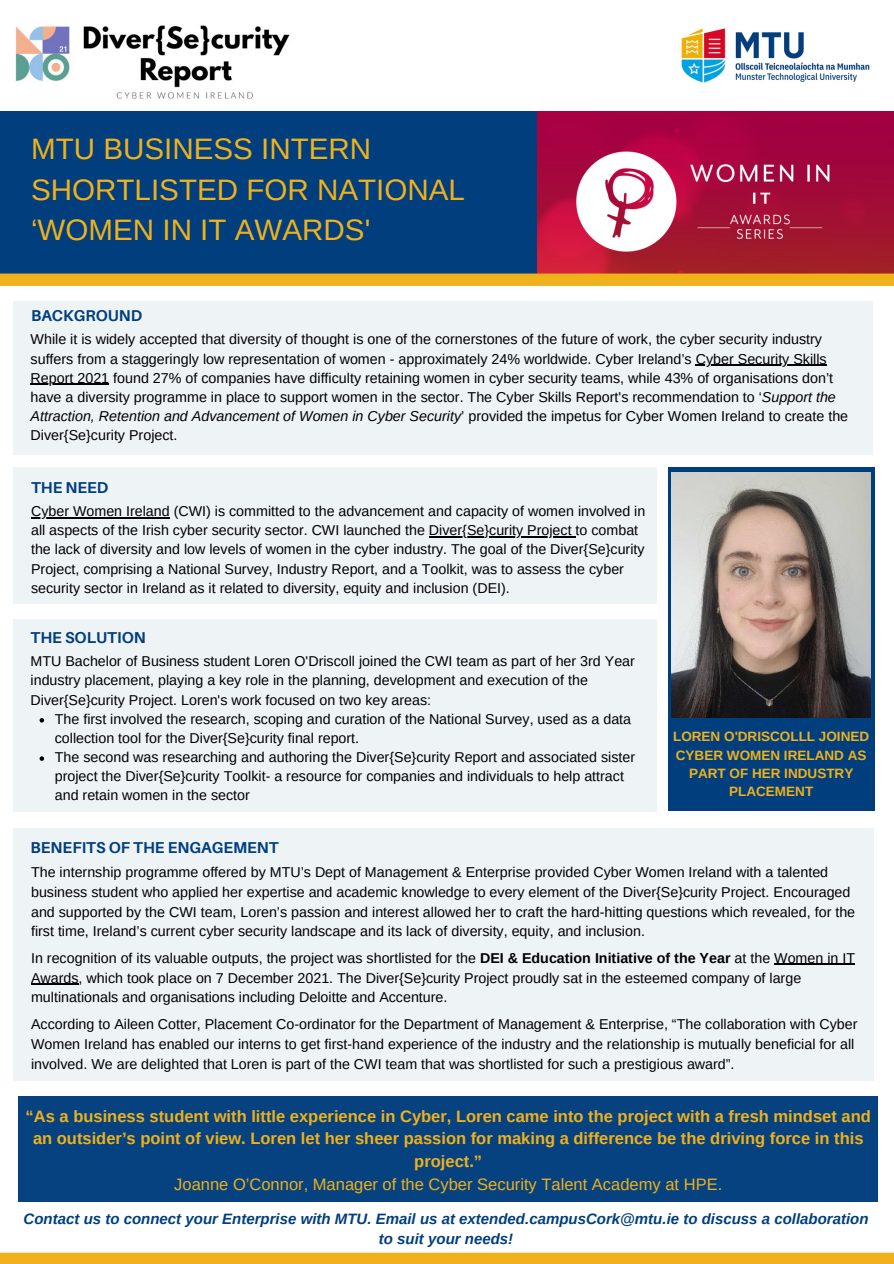
<style>
.page{position:relative;width:894px;height:1264px;background:#fff}
.page>*{position:absolute;margin:0;border:0;box-sizing:border-box;transform-origin:0 0}
.t1{font:29.55px/40.5px "Arimo";color:#efb11c}
.t2{font:700 16.5px/22.5px "Arimo";color:#efb11c;text-align:center}
.t3{font:16.5px "Arimo";color:#efb11c}
.t4{font:700 15.75px "Aileron";color:#003e7d}
.t5{font:italic 700 15px/20.2px "Arimo";color:#003e7d;text-align:center}
.t6{font:14.25px/19.2px "Arimo";color:#000}
.t7{font:700 13.5px/18px "Arimo";color:#efb11c;text-align:center}
.s1{font-style:italic}
.s2{font-weight:700}
</style>
<div class="page">
<img style="left:681px;top:28px;width:189px;height:56px">
<div style="left:0;top:1252px;width:893px;height:11px;background:#efb11c"></div>
<img style="left:15px;top:25px;width:275px;height:74px">
<div style="left:0;top:111px;width:893px;height:162px;background:#003e7d"></div>
<img style="left:537px;top:111px;width:356px;height:162px">
<div style="left:0;top:273px;width:893px;height:13px;background:#efb11c"></div>
<div style="left:18px;top:1096px;width:859px;height:106px;background:#003e7d"></div>
<div style="left:13px;top:301px;width:859px;height:153px;background:#eef3f6"></div>
<div style="left:13px;top:467px;width:643px;height:136px;background:#eef3f6"></div>
<svg style="left:668px;top:467px;width:206px;height:251px;background:#255687"></svg>
<div style="left:13px;top:828px;width:860px;height:253px;background:#eef3f6"></div>
<div style="left:13px;top:619px;width:643px;height:192px;background:#eef3f6"></div>
<img style="left:671px;top:473px;width:198px;height:245px">
<div style="left:668px;top:718px;width:206px;height:93px;background:#003e7d"></div>
<hr style="left:695px;top:364px;width:131px;height:2px;background:#000">
<hr style="left:31px;top:384px;width:78px;height:1px;background:#000">
<svg style="left:40px;top:718px;width:4px;height:4px"></svg>
<svg style="left:40px;top:756px;width:4px;height:4px"></svg>
<hr style="left:31px;top:517px;width:139px;height:1px;background:#000">
<hr style="left:429px;top:536px;width:146px;height:1px;background:#000">
<hr style="left:774px;top:963px;width:80px;height:2px;background:#000">
<hr style="left:31px;top:983px;width:48px;height:1px;background:#000">
<p class="t1" style="left:31px;top:129px;width:435px">MTU BUSINESS INTERN<br>SHORTLISTED FOR NATIONAL ‘WOMEN IN IT AWARDS'</p>
<p class="t4" style="left:31px;top:305px;width:113px">BACKGROUND</p>
<p class="t6" style="left:31px;top:330px;width:819px">While it is widely accepted that diversity of thought is one of the cornerstones of the future of work, the cyber security industry suffers from a staggeringly low representation of women - approximately 24% worldwide. Cyber Ireland’s Cyber Security Skills Report 2021 found 27% of companies have difficulty retaining women in cyber security teams, while 43% of organisations don’t have a diversity programme in place to support women in the sector. The Cyber Skills Report's recommendation to ‘<span class="s1">Support the Attraction, Retention and Advancement of Women in Cyber Security</span>’ provided the impetus for Cyber Women Ireland to create the Diver{Se}curity Project.</p>
<p class="t4" style="left:31px;top:477px;width:79px">THE NEED</p>
<p class="t6" style="left:31px;top:501px;width:615px">Cyber Women Ireland (CWI) is committed to the advancement and capacity of women involved in all aspects of the Irish cyber security sector. CWI launched the Diver{Se}curity Project to combat the lack of diversity and low levels of women in the cyber industry. The goal of the Diver{Se}curity Project, comprising a National Survey, Industry Report, and a Toolkit, was to assess the cyber security sector in Ireland as it related to diversity, equity and inclusion (DEI).</p>
<p class="t4" style="left:31px;top:628px;width:117px">THE SOLUTION</p>
<p class="t6" style="left:31px;top:651px;width:605px">MTU Bachelor of Business student Loren O'Driscoll joined the CWI team as part of her 3rd Year industry placement, playing a key role in the planning, development and execution of the<br>Diver{Se}curity Project. Loren's work focused on two key areas:</p>
<p class="t6" style="left:55px;top:709px;width:577px">The first involved the research, scoping and curation of the National Survey, used as a data collection tool for the Diver{Se}curity final report.</p>
<p class="t6" style="left:55px;top:747px;width:581px">The second was researching and authoring the Diver{Se}curity Report and associated sister project the Diver{Se}curity Toolkit- a resource for companies and individuals to help attract and retain women in the sector</p>
<p class="t4" style="left:31px;top:837px;width:250px">BENEFITS OF THE ENGAGEMENT</p>
<p class="t7" style="left:673px;top:727px;width:197px">LOREN O'DRISCOLLL JOINED<br>CYBER WOMEN IRELAND AS<br>PART OF HER INDUSTRY<br>PLACEMENT</p>
<p class="t6" style="left:31px;top:862px;width:825px;line-height:19.6px">The internship programme offered by MTU’s Dept of Management &amp; Enterprise provided Cyber Women Ireland with a talented business student who applied her expertise and academic knowledge to every element of the Diver{Se}curity Project. Encouraged and supported by the CWI team, Loren’s passion and interest allowed her to craft the hard-hitting questions which revealed, for the first time, Ireland’s current cyber security landscape and its lack of diversity, equity, and inclusion.</p>
<p class="t6" style="left:31px;top:948px;width:825px;line-height:19.6px">In recognition of its valuable outputs, the project was shortlisted for the <span class="s2">DEI &amp; Education Initiative of the Year</span> at the Women in IT<br>Awards, which took place on 7 December 2021. The Diver{Se}curity Project proudly sat in the esteemed company of large multinationals and organisations including Deloitte and Accenture.</p>
<p class="t6" style="left:31px;top:1014px;width:827px;line-height:19.6px">According to Aileen Cotter, Placement Co-ordinator for the Department of Management &amp; Enterprise, “The collaboration with Cyber<br>Women Ireland has enabled our interns to get first-hand experience of the industry and the relationship is mutually beneficial for all involved. We are delighted that Loren is part of the CWI team that was shortlisted for such a prestigious award”.</p>
<p class="t2" style="left:26px;top:1104px;width:846px">“As a business student with little experience in Cyber, Loren came into the project with a fresh mindset and an outsider’s point of view. Loren let her sheer passion for making a difference be the driving force in this project.”</p>
<p class="t3" style="left:174px;top:1174px;width:549px">Joanne O’Connor, Manager of the Cyber Security Talent Academy at HPE.</p>
<p class="t5" style="left:24px;top:1208px;width:846px">Contact us to connect your Enterprise with MTU. Email us at extended.campusCork@mtu.ie to discuss a collaboration to suit your needs!</p>
</div>
